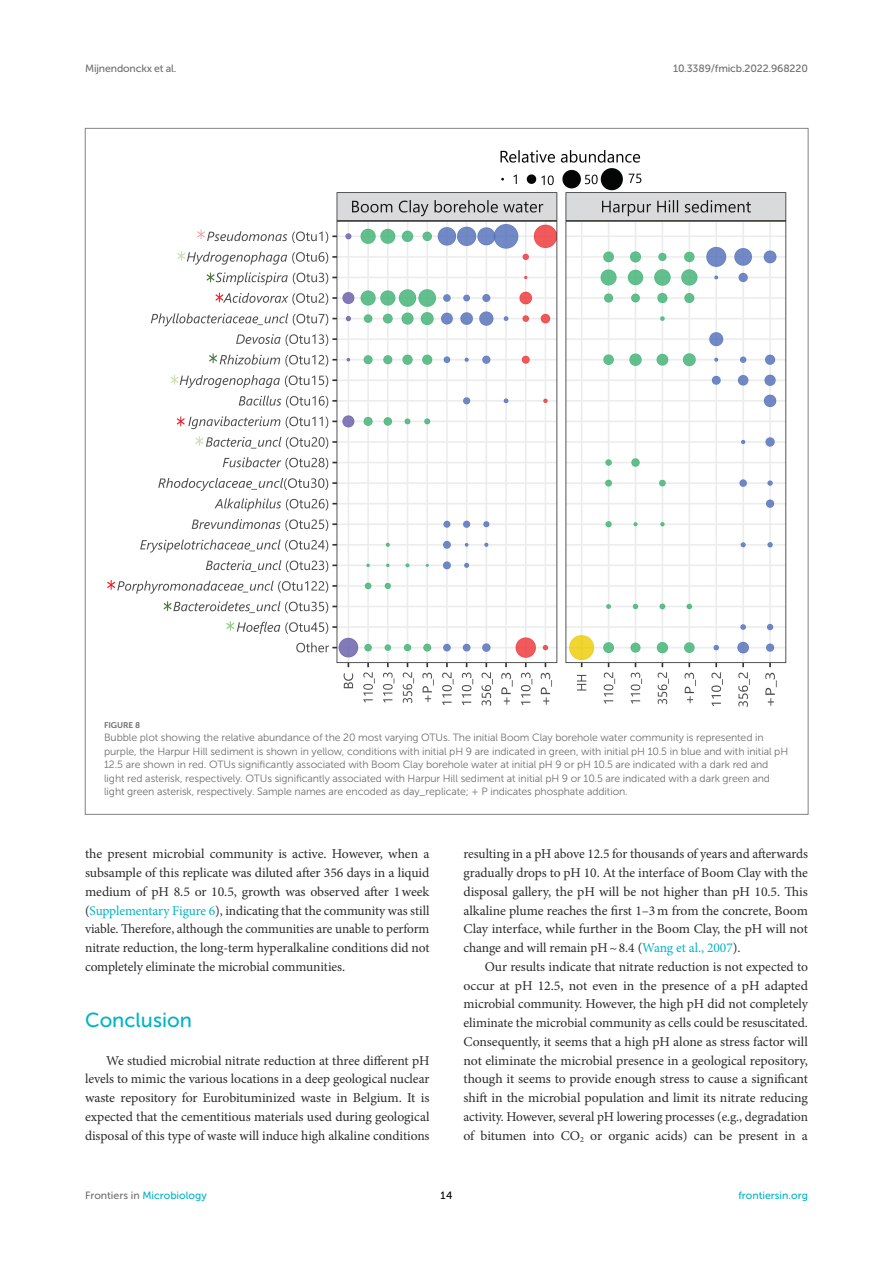
<style>
.page{position:relative;width:893px;height:1263px;background:#fff}
.page>*{position:absolute;margin:0;border:0;box-sizing:border-box;transform-origin:0 0}
.HEAD_1{font:20.25px "Museo Sans 500";color:#00b4c4}
.TEXT{font:13.5px/18.8px "Minion Pro";letter-spacing:-.005em;color:#2b2b2a;text-align:justify}
.TEXT_FLUSH{font:13.5px/18.8px "Minion Pro";letter-spacing:-.005em;color:#2b2b2a;text-align:justify}
.FIG_LEG{font:10.5px/13.5px "Museo Sans 300";letter-spacing:-.01em;color:#706f70}
.t1{font:10.5px "Museo Sans 500";letter-spacing:-.015em;color:#706f70}
.t2{font:10.5px "Museo Sans 500";color:#00b4c4}
.t3{font:10.5px "Museo Sans 500";color:#000}
.FIG_HD{font:8.25px "Museo Sans 700";letter-spacing:-.01em;color:#706f70}
.s1{color:#00b4c4}
.s2{color:#706f70}
</style>
<div class="page">
<img style="left:107px;top:150px;width:680px;height:557px">
<p class="t1" style="left:85px;top:63px;width:93px">Mijnendonckx et al.</p>
<p class="t1" style="left:673px;top:63px;width:136px">10.3389/fmicb.2022.968220</p>
<p class="FIG_HD" style="left:104px;top:720px;width:37px">FIGURE 8</p>
<p class="FIG_LEG" style="left:104px;top:731px;width:685px">Bubble plot showing the relative abundance of the 20 most varying OTUs. The initial Boom Clay borehole water community is represented in purple, the Harpur Hill sediment is shown in yellow, conditions with initial pH 9 are indicated in green, with initial pH 10.5 in blue and with initial pH 12.5 are shown in red. OTUs significantly associated with Boom Clay borehole water at initial pH 9 or pH 10.5 are indicated with a dark red and light red asterisk, respectively. OTUs significantly associated with Harpur Hill sediment at initial pH 9 or 10.5 are indicated with a dark green and light green asterisk, respectively. Sample names are encoded as day_replicate; + P indicates phosphate addition.</p>
<p class="TEXT" style="left:85px;top:845px;width:346px">the present microbial community is active. However, when a subsample of this replicate was diluted after 356 days in a liquid medium of pH 8.5 or 10.5, growth was observed after 1week (<span class="s1">Supplementary Figure 6</span>), indicating that the community was still viable. Therefore, although the communities are unable to perform nitrate reduction, the long-term hyperalkaline conditions did not completely eliminate the microbial communities.</p>
<p class="HEAD_1" style="left:85px;top:1009px;width:108px">Conclusion</p>
<p class="TEXT_FLUSH" style="left:85px;top:1051px;width:346px;text-indent:21px">We studied microbial nitrate reduction at three different pH levels to mimic the various locations in a deep geological nuclear waste repository for Eurobituminized waste in Belgium. It is expected that the cementitious materials used during geological disposal of this type of waste will induce high alkaline conditions</p>
<p class="TEXT_FLUSH" style="left:463px;top:845px;width:346px">resulting in a pH above 12.5 for thousands of years and afterwards gradually drops to pH 10. At the interface of Boom Clay with the disposal gallery, the pH will be not higher than pH 10.5. This alkaline plume reaches the first 1–3m from the concrete, Boom Clay interface, while further in the Boom Clay, the pH will not change and will remain pH~8.4 (<span class="s1">Wang et al., 2007</span>).</p>
<p class="TEXT" style="left:463px;top:957px;width:346px;text-indent:21px">Our results indicate that nitrate reduction is not expected to occur at pH 12.5, not even in the presence of a pH adapted microbial community. However, the high pH did not completely eliminate the microbial community as cells could be resuscitated.<br>Consequently, it seems that a high pH alone as stress factor will not eliminate the microbial presence in a geological repository, though it seems to provide enough stress to cause a significant shift in the microbial population and limit its nitrate reducing activity. However, several pH lowering processes (e.g., degradation of bitumen into CO<sub>2</sub> or organic acids) can be present in a</p>
<p class="t2" style="left:85px;top:1190px;width:123px"><span class="s2">Frontiers in</span> Microbiology</p>
<p class="t3" style="left:441px;top:1190px;width:13px">14</p>
<p class="t2" style="left:738px;top:1190px;width:71px">frontiersin.org</p>
</div>
